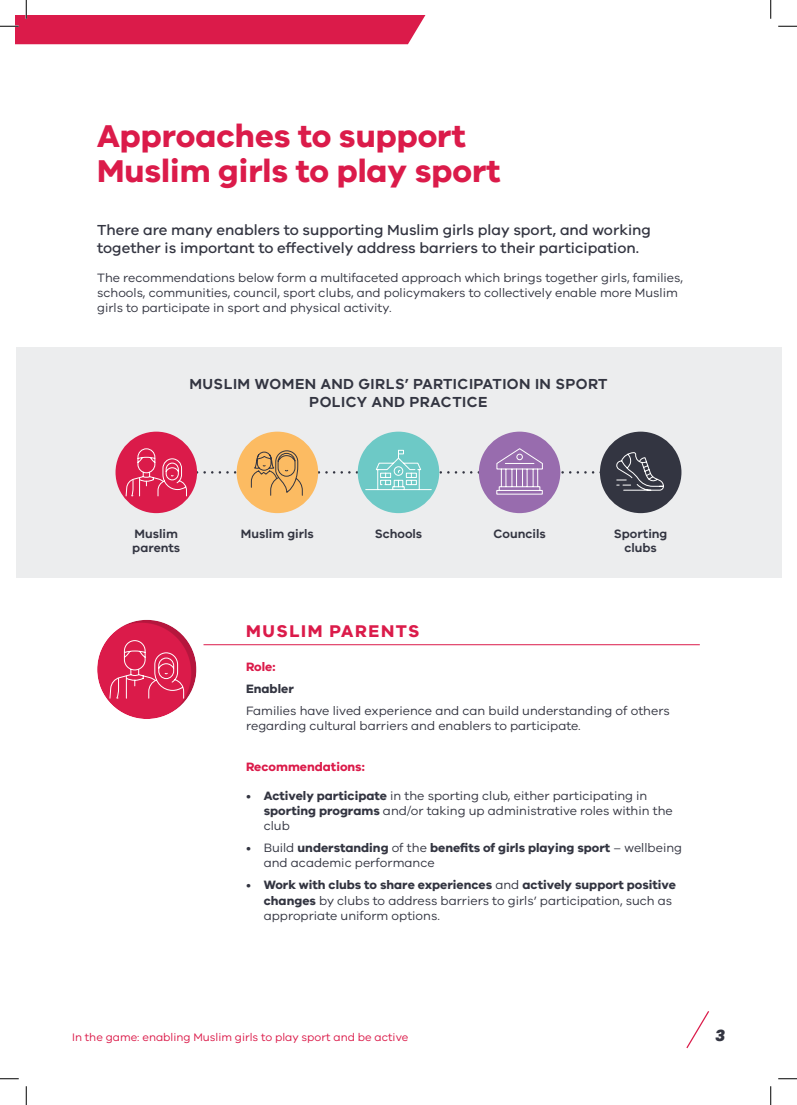
<style>
.page{position:relative;width:797px;height:1105px;background:#fff}
.page>*{position:absolute;margin:0;border:0;box-sizing:border-box;transform-origin:0 0}
.t1{font:700 32.5px/35.1px "VIC";color:#db1b4a}
.t2{font:700 17.5px "VIC";letter-spacing:.09em;color:#db1b4a}
.t3{font:500 15px/17.5px "VIC";color:#333541}
.t4{font:600 15px/18px "VIC";letter-spacing:.03em;color:#333541;text-align:center}
.t5{font:italic 15px "VIC Display";color:#333541}
.t6{font:12.5px/15px "VIC";color:#333541}
.t7{font:600 12.5px/13.8px "VIC";color:#333541}
.t8{font:700 12.5px "VIC";color:#db1b4a}
.t9{font:700 12.5px "VIC";color:#333541}
.t10{font:11.25px "VIC";color:#db1b4a}
.s1{font-weight:700}
</style>
<div class="page">
<svg style="left:686px;top:1011px;width:23px;height:38px"></svg>
<div style="left:16px;top:347px;width:765px;height:230px;background:#ecedee"></div>
<div style="left:115px;top:432px;width:82px;height:81px;background:#db1b4a;border-radius:50%"></div>
<div style="left:237px;top:432px;width:81px;height:81px;background:#fcbb62;border-radius:50%"></div>
<div style="left:358px;top:432px;width:81px;height:81px;background:#6dc9c6;border-radius:50%"></div>
<div style="left:479px;top:432px;width:81px;height:81px;background:#986cae;border-radius:50%"></div>
<div style="left:600px;top:432px;width:81px;height:81px;background:#333541;border-radius:50%"></div>
<div style="left:97px;top:618px;width:101px;height:102px;background:#231f20;opacity:.2"></div>
<svg style="left:109px;top:640px;width:75px;height:59px;background:#de335d"></svg>
<hr style="left:203px;top:644px;width:496px;height:1px;background:#db1b4a">
<svg style="left:125px;top:448px;width:539px;height:49px"></svg>
<svg style="left:778px;top:25px;width:19px;height:2px"></svg>
<svg style="left:0;top:1078px;width:19px;height:1px"></svg>
<svg style="left:778px;top:1078px;width:19px;height:1px"></svg>
<svg style="left:0;top:0;width:426px;height:44px"></svg>
<svg style="left:25px;top:1086px;width:2px;height:19px"></svg>
<svg style="left:770px;top:0;width:1px;height:19px"></svg>
<svg style="left:770px;top:1086px;width:1px;height:19px"></svg>
<h1 class="t1" style="left:97px;top:118px;width:405px">Approaches to support<br>Muslim girls to play sport</h1>
<p class="t3" style="left:97px;top:221px;width:555px">There are many enablers to supporting Muslim girls play sport, and working together is important to effectively address barriers to their participation.</p>
<p class="t6" style="left:97px;top:270px;width:587px">The recommendations below form a multifaceted approach which brings together girls, families, schools, communities, council, sport clubs, and policymakers to collectively enable more Muslim girls to participate in sport and physical activity.</p>
<p class="t4" style="left:189px;top:374px;width:420px">MUSLIM WOMEN AND GIRLS’ PARTICIPATION IN SPORT<br>POLICY AND PRACTICE</p>
<p class="t7" style="left:132px;top:526px;width:49px">Muslim parents</p>
<p class="t7" style="left:241px;top:526px;width:74px">Muslim girls</p>
<p class="t7" style="left:375px;top:526px;width:49px">Schools</p>
<p class="t7" style="left:493px;top:526px;width:54px">Councils</p>
<p class="t7" style="left:614px;top:526px;width:55px;text-align:center">Sporting clubs</p>
<h2 class="t2" style="left:246px;top:621px;width:175px">MUSLIM PARENTS</h2>
<p class="t8" style="left:246px;top:659px;width:31px">Role:</p>
<p class="t9" style="left:246px;top:681px;width:49px">Enabler</p>
<p class="t6" style="left:246px;top:703px;width:425px">Families have lived experience and can build understanding of others regarding cultural barriers and enablers to participate.</p>
<p class="t8" style="left:246px;top:759px;width:120px">Recommendations:</p>
<p class="t6" style="left:264px;top:788px;width:410px;text-indent:-18px">• <span class="s1">Actively participate</span> in the sporting club, either participating in <span class="s1">sporting programs</span> and/or taking up administrative roles within the club</p>
<p class="t6" style="left:264px;top:840px;width:420px;text-indent:-18px">• Build <span class="s1">understanding</span> of the <span class="s1">benefits of girls playing sport</span> – wellbeing and academic performance</p>
<p class="t6" style="left:264px;top:877px;width:413px;text-indent:-18px">• <span class="s1">Work with clubs to share experiences</span> and <span class="s1">actively support positive changes</span> by clubs to address barriers to girls’ participation, such as appropriate uniform options.</p>
<p class="t10" style="left:72px;top:1030px;width:337px">In the game: enabling Muslim girls to play sport and be active</p>
<p class="t5" style="left:715px;top:1027px;width:11px">3</p>
</div>
